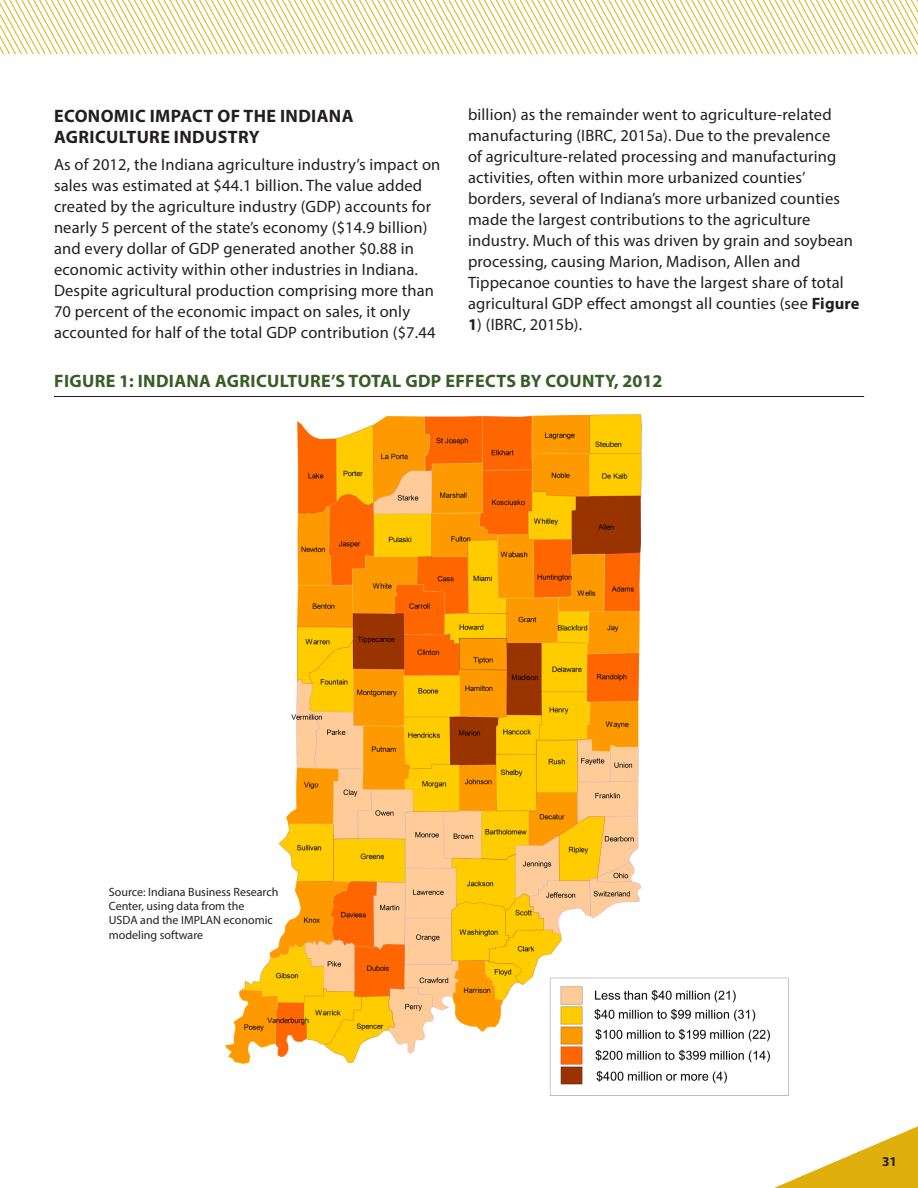
<style>
.page{position:relative;width:918px;height:1188px;background:#fff}
.page>*{position:absolute;margin:0;border:0;box-sizing:border-box;transform-origin:0 0}
.Heading_3{font:700 18px "Myriad Pro";letter-spacing:.02em;color:#375d25}
.Heading_3-2{font:700 18px/21px "Myriad Pro";letter-spacing:.02em;color:#231f20}
.Body_Text{font:16.5px/21px "Myriad Pro";letter-spacing:.01em;color:#231f20}
.t1{font:700 13.5px "Myriad Pro";color:#231f20}
.Source{font:12px/14.4px "Myriad Pro";color:#231f20}
.s1{font-weight:700}
</style>
<div class="page">
<svg style="left:774px;top:1126px;width:144px;height:62px"></svg>
<svg style="left:0;top:0;width:918px;height:54px"></svg>
<img style="left:225px;top:414px;width:564px;height:682px">
<hr style="left:54px;top:396px;width:810px;height:1px;background:#231f20">
<p class="Heading_3-2" style="left:54px;top:104px;width:301px">ECONOMIC IMPACT OF THE INDIANA<br>AGRICULTURE INDUSTRY</p>
<p class="Body_Text" style="left:54px;top:154px;width:388px">As of 2012, the Indiana agriculture industry’s impact on sales was estimated at $44.1 billion. The value added created by the agriculture industry (GDP) accounts for nearly 5 percent of the state’s economy ($14.9 billion) and every dollar of GDP generated another $0.88 in economic activity within other industries in Indiana.<br>Despite agricultural production comprising more than 70 percent of the economic impact on sales, it only accounted for half of the total GDP contribution ($7.44</p>
<p class="Body_Text" style="left:468px;top:104px;width:393px">billion) as the remainder went to agriculture-related manufacturing (IBRC, 2015a). Due to the prevalence<br>of agriculture-related processing and manufacturing activities, often within more urbanized counties’ borders, several of Indiana’s more urbanized counties made the largest contributions to the agriculture industry. Much of this was driven by grain and soybean processing, causing Marion, Madison, Allen and Tippecanoe counties to have the largest share of total agricultural GDP effect amongst all counties (see <span class="s1">Figure</span></p>
<p class="Body_Text" style="left:468px;top:314px;width:116px"><span class="s1">1</span>) (IBRC, 2015b).</p>
<p class="Heading_3" style="left:54px;top:369px;width:610px">FIGURE 1: INDIANA AGRICULTURE’S TOTAL GDP EFFECTS BY COUNTY, 2012</p>
<p class="Source" style="left:109px;top:884px;width:171px">Source: Indiana Business Research<br>Center, using data from the<br>USDA and the IMPLAN economic modeling software</p>
<p class="t1" style="left:882px;top:1153px;width:16px">31</p>
</div>
